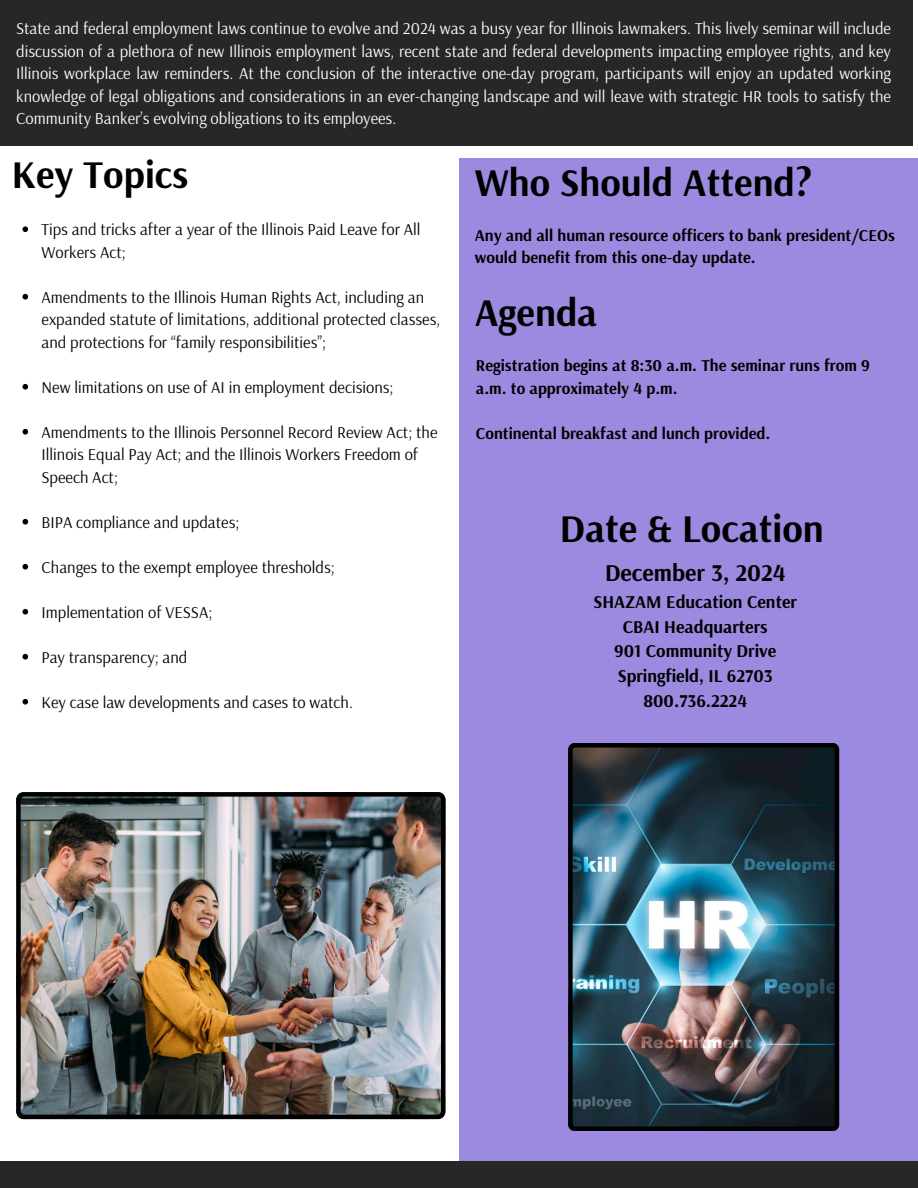
<style>
.page{position:relative;width:918px;height:1188px;background:#fff}
.page>*{position:absolute;margin:0;border:0;box-sizing:border-box;transform-origin:0 0}
.t1{font:700 39px "Arsenal";color:#000}
.t2{font:700 24px "Arsenal";color:#000}
.t3{font:700 18px/24.8px "Arsenal";color:#000;text-align:center}
.t4{font:16.5px/22.5px "Arsenal";color:#000}
.t5{font:16.5px/22.5px "Arsenal";color:#fff;text-align:justify}
.t6{font:700 16.5px/22.5px "Arsenal";color:#000}
</style>
<div class="page">
<div style="left:0;top:0;width:912px;height:146px;background:#272727"></div>
<div style="left:459px;top:158px;width:459px;height:1003px;background:#9b8adf"></div>
<div style="left:0;top:1161px;width:918px;height:27px;background:#272727"></div>
<img style="left:16px;top:792px;width:429px;height:327px">
<img style="left:568px;top:743px;width:271px;height:388px">
<svg style="left:22px;top:226px;width:6px;height:6px"></svg>
<svg style="left:22px;top:294px;width:6px;height:6px"></svg>
<svg style="left:22px;top:384px;width:6px;height:6px"></svg>
<svg style="left:22px;top:429px;width:6px;height:6px"></svg>
<svg style="left:22px;top:519px;width:6px;height:6px"></svg>
<svg style="left:22px;top:564px;width:6px;height:6px"></svg>
<svg style="left:22px;top:609px;width:6px;height:6px"></svg>
<svg style="left:22px;top:654px;width:6px;height:6px"></svg>
<svg style="left:22px;top:699px;width:6px;height:6px"></svg>
<p class="t5" style="left:16px;top:17px;width:876px">State and federal employment laws continue to evolve and 2024 was a busy year for Illinois lawmakers. This lively seminar will include discussion of a plethora of new Illinois employment laws, recent state and federal developments impacting employee rights, and key Illinois workplace law reminders. At the conclusion of the interactive one-day program, participants will enjoy an updated working knowledge of legal obligations and considerations in an ever-changing landscape and will leave with strategic HR tools to satisfy the Community Banker’s evolving obligations to its employees.</p>
<h1 class="t1" style="left:12px;top:149px;width:178px">Key Topics</h1>
<h2 class="t1" style="left:475px;top:157px;width:339px">Who Should Attend?</h2>
<h1 class="t6" style="left:475px;top:223px;width:421px">Any and all human resource officers to bank president/CEOs would benefit from this one-day update.</h1>
<p class="t4" style="left:42px;top:218px;width:381px">Tips and tricks after a year of the Illinois Paid Leave for All<br>Workers Act;</p>
<p class="t4" style="left:42px;top:286px;width:400px">Amendments to the Illinois Human Rights Act, including an expanded statute of limitations, additional protected classes, and protections for “family responsibilities”;</p>
<p class="t4" style="left:42px;top:376px;width:353px">New limitations on use of AI in employment decisions;</p>
<p class="t4" style="left:42px;top:421px;width:397px">Amendments to the Illinois Personnel Record Review Act; the<br>Illinois Equal Pay Act; and the Illinois Workers Freedom of<br>Speech Act;</p>
<p class="t4" style="left:42px;top:511px;width:199px">BIPA compliance and updates;</p>
<p class="t4" style="left:42px;top:556px;width:295px">Changes to the exempt employee thresholds;</p>
<p class="t4" style="left:42px;top:601px;width:172px">Implementation of VESSA;</p>
<p class="t4" style="left:42px;top:646px;width:147px">Pay transparency; and</p>
<p class="t4" style="left:42px;top:691px;width:313px">Key case law developments and cases to watch.</p>
<h1 class="t1" style="left:475px;top:287px;width:124px">Agenda</h1>
<h2 class="t6" style="left:476px;top:354px;width:395px">Registration begins at 8:30 a.m. The seminar runs from 9 a.m. to approximately 4 p.m.</h2>
<h2 class="t6" style="left:476px;top:421px;width:296px">Continental breakfast and lunch provided.</h2>
<h2 class="t1" style="left:560px;top:503px;width:265px">Date &amp; Location</h2>
<p class="t2" style="left:605px;top:557px;width:182px">December 3, 2024</p>
<p class="t3" style="left:594px;top:589px;width:205px">SHAZAM Education Center<br>CBAI Headquarters<br>901 Community Drive<br>Springfield, IL 62703<br>800.736.2224</p>
</div>
